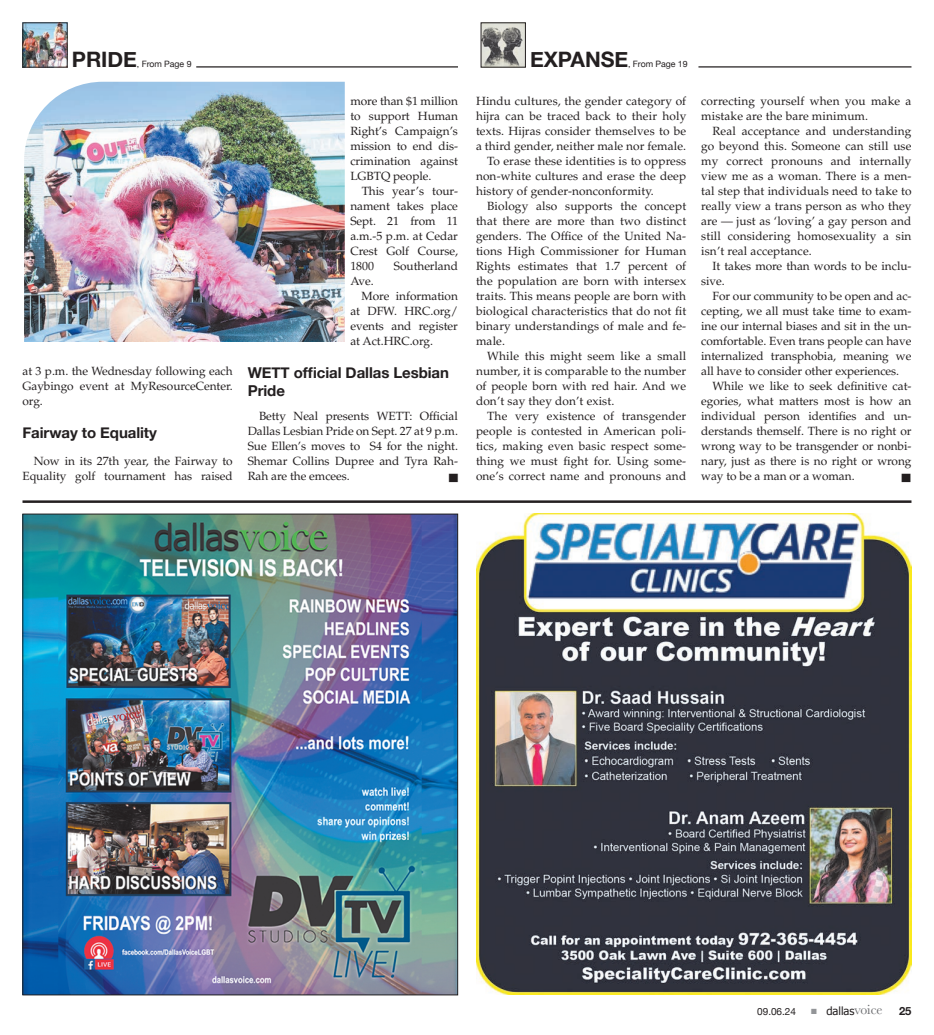
<style>
.page{position:relative;width:934px;height:1035px;background:#fff}
.page>*{position:absolute;margin:0;border:0;box-sizing:border-box;transform-origin:0 0}
.t1{font:700 21.25px "Helvetica Neue";letter-spacing:-.005em;color:#231f20}
.t2{font:700 15px/18px "Helvetica Neue";letter-spacing:-.005em;color:#231f20}
.t3{font:11.88px/15px "Palatino LT Std";letter-spacing:.01em;color:#231f20;text-align:justify}
.t4{font:11.25px "Tahoma";letter-spacing:-.005em;color:#231f20}
.t5{font:700 11.25px "Helvetica Neue";color:#231f20}
.t6{font:10px "Helvetica Neue";color:#231f20}
.t7{font:8.75px "Helvetica Neue";letter-spacing:-.005em;color:#231f20}
.t8{font:7px "Helvetica Neue";color:#231f20;scale:1.25 1}
.s1{color:#939598}
.s2{font-family:"Baskerville";font-size:13.75px;color:#6c6d70}
</style>
<div class="page">
<hr style="left:22px;top:500px;width:889px;height:3px;background:#231f20">
<img style="left:24px;top:24px;width:42px;height:42px">
<div style="left:22px;top:22px;width:46px;height:46px;border:1px solid #231f20"></div>
<hr style="left:196px;top:66px;width:262px;height:2px;background:#231f20">
<img style="left:24px;top:82px;width:321px;height:260px">
<img style="left:483px;top:24px;width:41px;height:42px">
<div style="left:481px;top:22px;width:45px;height:46px;border:1px solid #231f20"></div>
<hr style="left:698px;top:66px;width:213px;height:2px;background:#231f20">
<img style="left:24px;top:516px;width:432px;height:477px">
<img style="left:476px;top:513px;width:435px;height:481px">
<h1 class="t1" style="left:72px;top:46px;width:67px">PRIDE</h1>
<p class="t7" style="left:137px;top:58px;width:56px">, From Page 9</p>
<h1 class="t1" style="left:530px;top:46px;width:100px">EXPANSE</h1>
<p class="t7" style="left:628px;top:58px;width:61px">, From Page 19</p>
<p class="t3" style="left:476px;top:94px;width:212px">Hindu cultures, the gender category of</p>
<p class="t3" style="left:476px;top:109px;width:212px">hijra can be traced back to their holy</p>
<p class="t3" style="left:476px;top:124px;width:212px">texts. Hijras consider themselves to be</p>
<p class="t3" style="left:476px;top:139px;width:212px">a third gender, neither male nor female.</p>
<p class="t3" style="left:487px;top:154px;width:200px">To erase these identities is to oppress</p>
<p class="t3" style="left:476px;top:169px;width:212px">non-white cultures and erase the deep</p>
<p class="t3" style="left:476px;top:184px;width:179px">history of gender-nonconformity.</p>
<p class="t3" style="left:487px;top:199px;width:200px">Biology also supports the concept</p>
<p class="t3" style="left:476px;top:214px;width:212px">that there are more than two distinct</p>
<p class="t3" style="left:476px;top:229px;width:212px">genders. The Office of the United Na-</p>
<p class="t3" style="left:476px;top:244px;width:212px">tions High Commissioner for Human</p>
<p class="t3" style="left:476px;top:259px;width:212px">Rights estimates that 1.7 percent of</p>
<p class="t3" style="left:476px;top:274px;width:212px">the population are born with intersex</p>
<p class="t3" style="left:476px;top:289px;width:212px">traits. This means people are born with</p>
<p class="t3" style="left:476px;top:304px;width:212px">biological characteristics that do not fit</p>
<p class="t3" style="left:476px;top:319px;width:212px">binary understandings of male and fe-</p>
<p class="t3" style="left:476px;top:334px;width:31px">male.</p>
<p class="t3" style="left:487px;top:349px;width:200px">While this might seem like a small</p>
<p class="t3" style="left:476px;top:364px;width:212px">number, it is comparable to the number</p>
<p class="t3" style="left:476px;top:379px;width:212px">of people born with red hair. And we</p>
<p class="t3" style="left:476px;top:394px;width:140px">don’t say they don’t exist.</p>
<p class="t3" style="left:487px;top:409px;width:200px">The very existence of transgender</p>
<p class="t3" style="left:476px;top:424px;width:212px">people is contested in American poli-</p>
<p class="t3" style="left:476px;top:439px;width:212px">tics, making even basic respect some-</p>
<p class="t3" style="left:476px;top:454px;width:212px">thing we must fight for. Using some-</p>
<p class="t3" style="left:476px;top:469px;width:212px">one’s correct name and pronouns and</p>
<p class="t3" style="left:350px;top:94px;width:109px">more than $1 million to support Human Right’s Campaign’s mission to end dis&shy;crimination against LGBTQ people.</p>
<p class="t3" style="left:350px;top:184px;width:109px;text-indent:11px">This year’s tour&shy;nament takes place Sept. 21 from 11 a.m.-5 p.m. at Cedar Crest Golf Course, 1800</p>
<p class="t3" style="left:394px;top:259px;width:66px">Southerland</p>
<p class="t3" style="left:350px;top:274px;width:25px">Ave.</p>
<p class="t3" style="left:362px;top:289px;width:98px">More information</p>
<p class="t3" style="left:350px;top:304px;width:109px">at DFW. HRC.org/</p>
<p class="t3" style="left:350px;top:319px;width:109px">events and register</p>
<p class="t3" style="left:350px;top:334px;width:84px">at Act.HRC.org.</p>
<p class="t2" style="left:248px;top:363px;width:203px">WETT official Dallas Lesbian<br>Pride</p>
<p class="t3" style="left:248px;top:409px;width:212px;text-indent:11px">Betty Neal presents WETT: Official Dallas Lesbian Pride on Sept. 27 at 9 p.m.<br>Sue Ellen’s moves to S4 for the night.<br>Shemar Collins Dupree and Tyra Rah-Rah are the emcees.</p>
<p class="t3" style="left:22px;top:364px;width:212px">at 3 p.m. the Wednesday following each Gaybingo event at MyResourceCenter. org.</p>
<p class="t2" style="left:22px;top:423px;width:136px">Fairway to Equality</p>
<p class="t3" style="left:23px;top:454px;width:212px;text-align:right">Now in its 27th year, the Fairway to<br>Equality golf tournament has raised</p>
<p class="t8" style="left:449px;top:472px;width:8px">█</p>
<p class="t3" style="left:701px;top:94px;width:212px">correcting yourself when you make a mistake are the bare minimum.</p>
<p class="t3" style="left:701px;top:124px;width:212px;text-indent:11px">Real acceptance and understanding go beyond this. Someone can still use my correct pronouns and internally view me as a woman. There is a men&shy;tal step that individuals need to take to really view a trans person as who they are — just as ‘loving’ a gay person and still considering homosexuality a sin isn’t real acceptance.</p>
<p class="t3" style="left:701px;top:259px;width:212px;text-indent:11px">It takes more than words to be inclu&shy;sive.</p>
<p class="t3" style="left:701px;top:289px;width:212px;text-indent:11px">For our community to be open and ac&shy;cepting, we all must take time to exam&shy;ine our internal biases and sit in the un&shy;comfortable. Even trans people can have internalized transphobia, meaning we all have to consider other experiences.</p>
<p class="t3" style="left:701px;top:379px;width:212px;text-indent:11px">While we like to seek definitive cat&shy;egories, what matters most is how an individual person identifies and un&shy;derstands themself. There is no right or wrong way to be transgender or nonbi&shy;nary, just as there is no right or wrong way to be a man or a woman.</p>
<p class="t8" style="left:901px;top:472px;width:8px">█</p>
<p class="t6" style="left:757px;top:1004px;width:40px">09.06.24</p>
<p class="t4" style="left:811px;top:1003px;width:73px"><span class="s1">■</span> dallas<span class="s2">voice</span></p>
<p class="t5" style="left:899px;top:1004px;width:14px">25</p>
</div>
